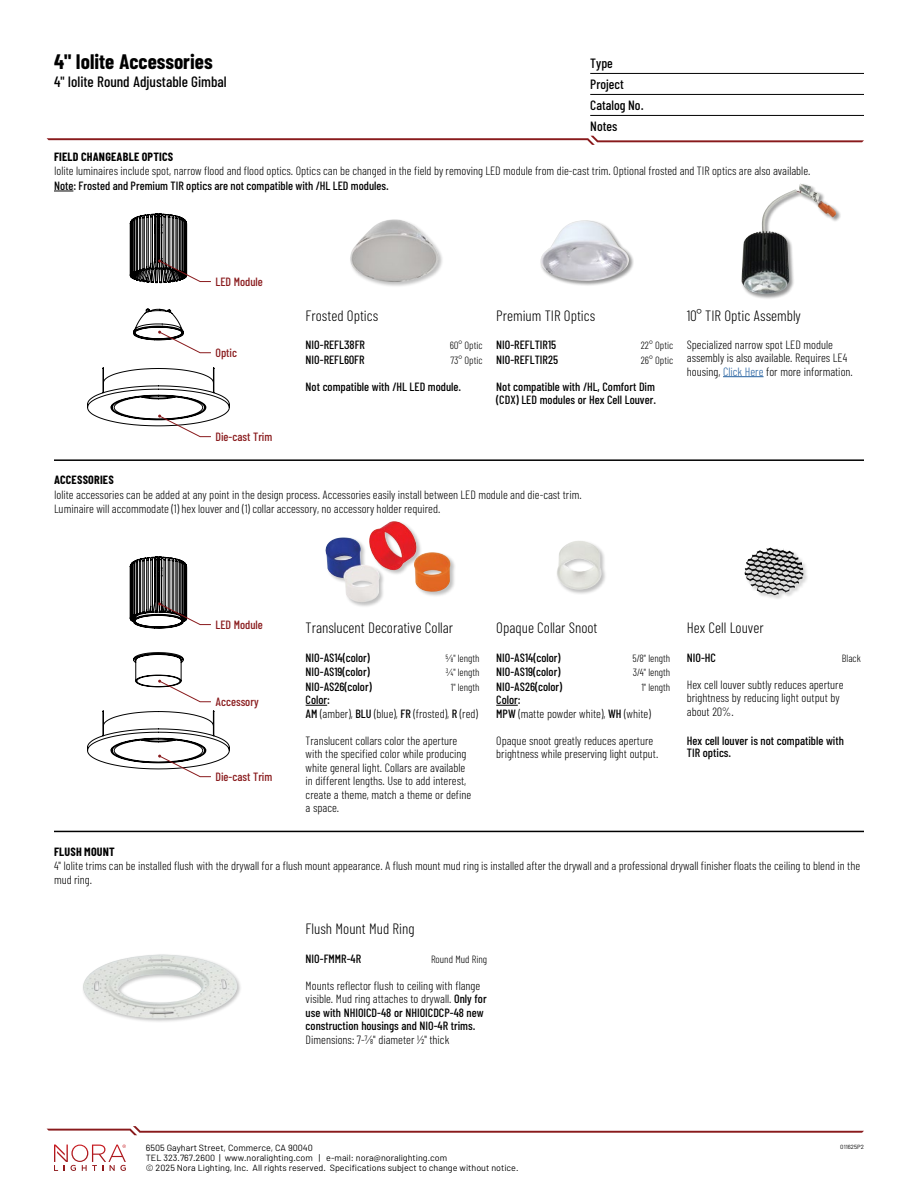
<style>
.page{position:relative;width:918px;height:1188px;background:#fff}
.page>*{position:absolute;margin:0;border:0;box-sizing:border-box;transform-origin:0 0}
.t1{font:700 21px "Barlow Condensed";color:#000}
.t2{font:300 15px "Barlow Condensed";color:#000}
.t3{font:500 15px "Barlow Condensed";color:#000}
.t4{font:500 13.5px/21px "Barlow Condensed";color:#000}
.t5{font:300 12px/13.5px "Barlow Condensed";color:#000}
.t6{font:500 12px/13.5px "Barlow Condensed";color:#000}
.t7{font:500 12px "Barlow Condensed";color:#891a1c}
.t8{font:700 12px "Barlow Condensed";letter-spacing:.015em;color:#000}
.t9{font:300 10.5px "Barlow Condensed";color:#000}
.t10{font:9px/9.9px "Barlow";color:#000}
.t11{font:6px "Barlow";color:#000}
.s1{color:#215e9e}
.s2{font-weight:500}
.s3{font-weight:300}
</style>
<div class="page">
<svg style="left:54px;top:1145px;width:72px;height:26px"></svg>
<hr style="left:590px;top:73px;width:274px;height:1px;background:#000">
<hr style="left:590px;top:94px;width:274px;height:1px;background:#000">
<hr style="left:590px;top:115px;width:274px;height:1px;background:#000">
<svg style="left:47px;top:136px;width:817px;height:9px"></svg>
<svg style="left:47px;top:1126px;width:817px;height:9px"></svg>
<div style="left:82px;top:953px;width:160px;height:70px;background:#000;opacity:.25"></div>
<img style="left:82px;top:955px;width:155px;height:63px">
<svg style="left:87px;top:213px;width:143px;height:224px"></svg>
<svg style="left:87px;top:556px;width:143px;height:221px"></svg>
<hr style="left:54px;top:459px;width:810px;height:2px;background:#000">
<hr style="left:54px;top:831px;width:810px;height:1px;background:#000">
<svg style="left:306px;top:705px;width:21px;height:1px"></svg>
<svg style="left:496px;top:705px;width:22px;height:1px"></svg>
<div style="left:743px;top:546px;width:66px;height:55px;background:#000;opacity:.25"></div>
<img style="left:745px;top:547px;width:58px;height:48px">
<div style="left:324px;top:520px;width:132px;height:87px;background:#000;opacity:.25"></div>
<img style="left:324px;top:521px;width:129px;height:82px">
<div style="left:556px;top:540px;width:51px;height:55px;background:#000;opacity:.25"></div>
<img style="left:557px;top:541px;width:44px;height:49px">
<hr style="left:723px;top:376px;width:41px;height:1px;background:#215e9e">
<div style="left:540px;top:220px;width:95px;height:67px;background:#000;opacity:.25"></div>
<img style="left:541px;top:221px;width:88px;height:60px">
<div style="left:741px;top:183px;width:101px;height:117px;background:#000;opacity:.25"></div>
<img style="left:742px;top:184px;width:94px;height:110px">
<div style="left:349px;top:218px;width:95px;height:70px;background:#000;opacity:.25"></div>
<img style="left:349px;top:219px;width:92px;height:68px">
<svg style="left:54px;top:191px;width:19px;height:1px"></svg>
<h1 class="t1" style="left:54px;top:48px;width:160px">4" Iolite Accessories</h1>
<p class="t3" style="left:54px;top:72px;width:174px">4" Iolite Round Adjustable Gimbal</p>
<p class="t4" style="left:590px;top:53px;width:55px">Type<br>Project<br>Catalog No.<br>Notes</p>
<p class="t8" style="left:54px;top:149px;width:121px">FIELD CHANGEABLE OPTICS</p>
<p class="t5" style="left:54px;top:164px;width:758px">Iolite luminaires include spot, narrow flood and flood optics. Optics can be changed in the field by removing LED module from die-cast trim. Optional frosted and TIR optics are also available.</p>
<p class="t6" style="left:54px;top:178px;width:336px">Note: Frosted and Premium TIR optics are not compatible with /HL LED modules.</p>
<p class="t7" style="left:215px;top:274px;width:49px">LED Module</p>
<p class="t7" style="left:215px;top:346px;width:23px">Optic</p>
<p class="t7" style="left:215px;top:429px;width:58px">Die-cast Trim</p>
<p class="t2" style="left:306px;top:306px;width:74px">Frosted Optics</p>
<p class="t6" style="left:306px;top:338px;width:61px">NIO-REFL38FR</p>
<p class="t9" style="left:450px;top:339px;width:34px">60° Optic</p>
<p class="t6" style="left:306px;top:352px;width:60px">NIO-REFL60FR</p>
<p class="t9" style="left:450px;top:353px;width:34px">73° Optic</p>
<p class="t6" style="left:306px;top:379px;width:157px">Not compatible with /HL LED module.</p>
<p class="t2" style="left:496px;top:306px;width:101px">Premium TIR Optics</p>
<p class="t6" style="left:496px;top:338px;width:61px">NIO-REFLTIR15</p>
<p class="t9" style="left:641px;top:339px;width:34px">22° Optic</p>
<p class="t6" style="left:496px;top:352px;width:63px">NIO-REFLTIR25</p>
<p class="t9" style="left:641px;top:353px;width:34px">26° Optic</p>
<p class="t6" style="left:496px;top:379px;width:161px">Not compatible with /HL, Comfort Dim (CDX) LED modules or Hex Cell Louver.</p>
<p class="t8" style="left:54px;top:473px;width:61px">ACCESSORIES</p>
<p class="t5" style="left:54px;top:487px;width:529px;line-height:14.4px">Iolite accessories can be added at any point in the design process. Accessories easily install between LED module and die-cast trim.<br>Luminaire will accommodate (1) hex louver and (1) collar accessory, no accessory holder required.</p>
<p class="t2" style="left:687px;top:306px;width:116px">10° TIR Optic Assembly</p>
<p class="t5" style="left:687px;top:337px;width:168px">Specialized narrow spot LED module assembly is also available. Requires LE4 housing, <span class="s1">Click Here</span> for more information.</p>
<p class="t7" style="left:215px;top:617px;width:49px">LED Module</p>
<p class="t7" style="left:215px;top:695px;width:45px">Accessory</p>
<p class="t7" style="left:215px;top:769px;width:58px">Die-cast Trim</p>
<p class="t2" style="left:306px;top:618px;width:149px">Translucent Decorative Collar</p>
<p class="t6" style="left:306px;top:650px;width:66px">NIO-AS14(color)</p>
<p class="t9" style="left:446px;top:651px;width:35px">5/8" length</p>
<p class="t6" style="left:306px;top:665px;width:66px">NIO-AS19(color)</p>
<p class="t9" style="left:446px;top:666px;width:35px">3/4" length</p>
<p class="t6" style="left:306px;top:679px;width:68px">NIO-AS26(color)</p>
<p class="t9" style="left:451px;top:680px;width:30px">1" length</p>
<p class="t5" style="left:306px;top:693px;width:174px"><span class="s2">Color:<br>AM</span> (amber), <span class="s2">BLU</span> (blue), <span class="s2">FR</span> (frosted), <span class="s2">R</span> (red)</p>
<p class="t5" style="left:306px;top:733px;width:167px">Translucent collars color the aperture with the specified color while producing white general light. Collars are available in different lengths. Use to add interest, create a theme, match a theme or define a space.</p>
<p class="t2" style="left:496px;top:618px;width:103px">Opaque Collar Snoot</p>
<p class="t6" style="left:496px;top:650px;width:66px">NIO-AS14(color)</p>
<p class="t9" style="left:632px;top:651px;width:39px">5/8" length</p>
<p class="t6" style="left:496px;top:665px;width:66px">NIO-AS19(color)</p>
<p class="t9" style="left:633px;top:666px;width:39px">3/4" length</p>
<p class="t6" style="left:496px;top:679px;width:68px">NIO-AS26(color)</p>
<p class="t9" style="left:641px;top:680px;width:30px">1" length</p>
<p class="t5" style="left:496px;top:693px;width:156px"><span class="s2">Color:<br>MPW</span> (matte powder white), <span class="s2">WH</span> (white)</p>
<p class="t5" style="left:496px;top:733px;width:164px">Opaque snoot greatly reduces aperture brightness while preserving light output.</p>
<p class="t2" style="left:687px;top:618px;width:78px">Hex Cell Louver</p>
<p class="t6" style="left:687px;top:650px;width:31px">NIO-HC</p>
<p class="t9" style="left:842px;top:651px;width:20px">Black</p>
<p class="t5" style="left:687px;top:677px;width:158px">Hex cell louver subtly reduces aperture brightness by reducing light output by about 20%.</p>
<p class="t6" style="left:687px;top:735px;width:159px;line-height:12px">Hex cell louver is not compatible with<br>TIR optics.</p>
<p class="t8" style="left:54px;top:844px;width:62px">FLUSH MOUNT</p>
<p class="t5" style="left:54px;top:858px;width:808px;line-height:14.4px">4" Iolite trims can be installed flush with the drywall for a flush mount appearance. A flush mount mud ring is installed after the drywall and a professional drywall finisher floats the ceiling to blend in the mud ring.</p>
<p class="t2" style="left:306px;top:919px;width:110px">Flush Mount Mud Ring</p>
<p class="t6" style="left:306px;top:952px;width:57px">NIO-FMMR-4R</p>
<p class="t9" style="left:431px;top:953px;width:58px">Round Mud Ring</p>
<p class="t6" style="left:306px;top:979px;width:183px"><span class="s3">Mounts reflector flush to ceiling with flange visible. Mud ring attaches to drywall.</span> Only for use with NHIOICD-48 or NHIOICDCP-48 new construction housings and NIO-4R trims.</p>
<p class="t5" style="left:306px;top:1033px;width:145px">Dimensions: 7-7/8" diameter 1/2" thick</p>
<p class="t10" style="left:146px;top:1142px;width:374px">6505 Gayhart Street, Commerce, CA 90040<br>TEL 323.767.2600 | www.noralighting.com | e-mail: nora@noralighting.com<br>© 2025 Nora Lighting, Inc. All rights reserved. Specifications subject to change without notice.</p>
<p class="t11" style="left:840px;top:1143px;width:25px">011625P2</p>
</div>
